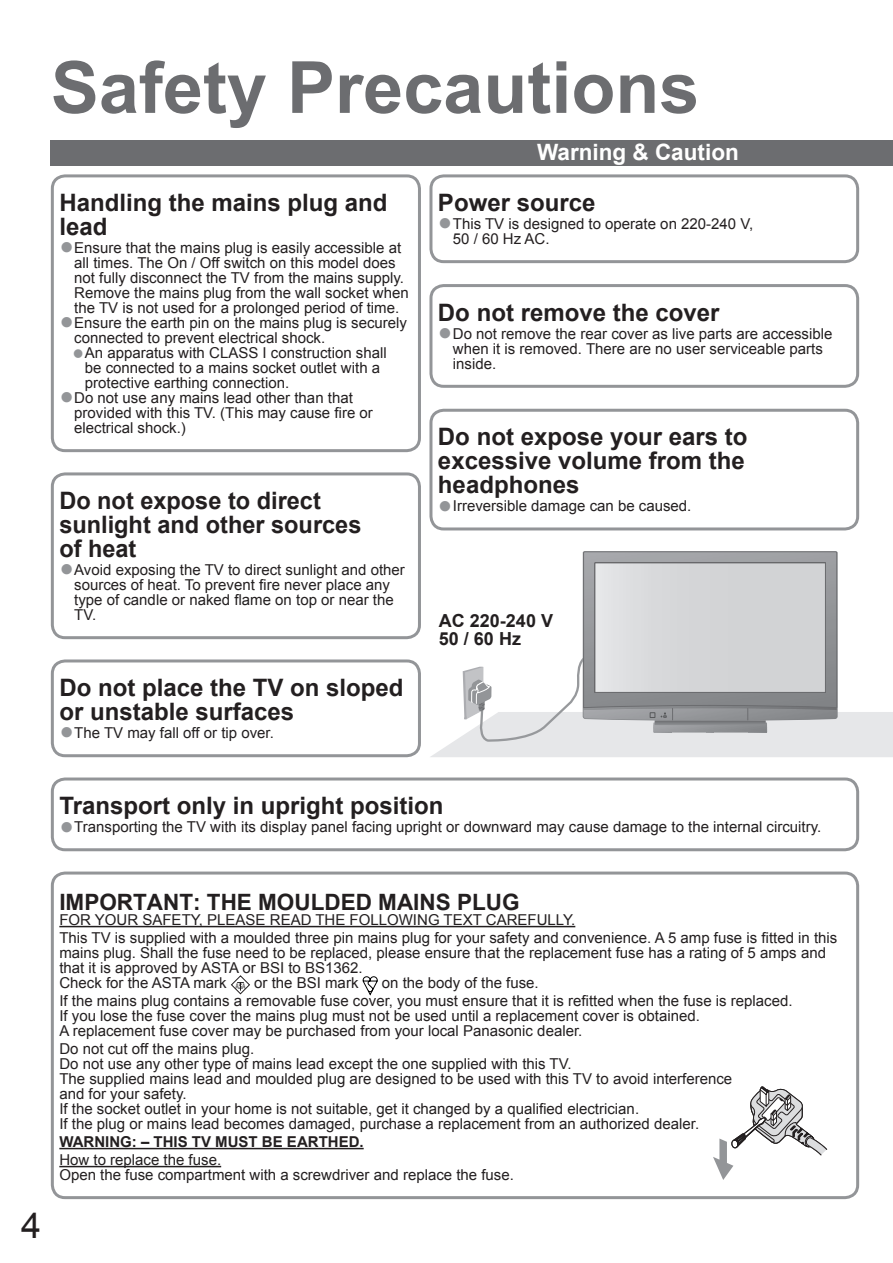
<style>
.page{position:relative;width:893px;height:1263px;background:#fff}
.page>*{position:absolute;margin:0;border:0;box-sizing:border-box;transform-origin:0 0}
.t1{font:700 72px "Arial";color:#6c6d70}
.t2{font:36px "Arial";color:#231f20}
.t3{font:700 24px/24px "Arial";color:#231f20}
.t4{font:700 22.5px "Arial";color:#231f20}
.t5{font:700 22.5px "Arial";color:#fff}
.t6{font:700 18px/18px "Arial";color:#231f20}
.t7{font:15px/15px "Arial";color:#231f20}
.t8{font:700 15px "Arial";color:#231f20}
.s1{font-size:41.25px;color:#939598}
.s2{font-size:34.5px;color:#939598}
.s3{font-size:7.95px}
</style>
<div class="page">
<div style="left:51px;top:140px;width:841px;height:26px;background:#6c6d70"></div>
<div style="left:51px;top:472px;width:370px;height:167px;border:3px solid #939598;border-radius:13px"></div>
<div style="left:51px;top:174px;width:370px;height:278px;border:3px solid #939598;border-radius:13px"></div>
<div style="left:51px;top:659px;width:370px;height:98px;border:3px solid #939598;border-radius:13px"></div>
<div style="left:429px;top:174px;width:430px;height:89px;border:3px solid #939598;border-radius:13px"></div>
<div style="left:429px;top:284px;width:430px;height:104px;border:3px solid #939598;border-radius:13px"></div>
<div style="left:429px;top:409px;width:430px;height:121px;border:3px solid #939598;border-radius:13px"></div>
<div style="left:51px;top:778px;width:808px;height:73px;border:3px solid #939598;border-radius:13px"></div>
<svg style="left:430px;top:551px;width:462px;height:206px"></svg>
<div style="left:51px;top:872px;width:808px;height:327px;border:3px solid #939598;border-radius:13px"></div>
<hr style="left:59px;top:926px;width:516px;height:1px;background:#231f20">
<hr style="left:59px;top:1148px;width:304px;height:1px;background:#231f20">
<hr style="left:59px;top:1166px;width:162px;height:1px;background:#231f20">
<svg style="left:231px;top:975px;width:19px;height:20px"></svg>
<svg style="left:362px;top:976px;width:15px;height:19px"></svg>
<svg style="left:713px;top:1087px;width:114px;height:93px"></svg>
<h1 class="t1" style="left:51px;top:48px;width:650px">Safety Precautions</h1>
<h3 class="t5" style="left:537px;top:140px;width:203px">Warning &amp; Caution</h3>
<h3 class="t3" style="left:59px;top:191px;width:330px">Handling the mains plug and lead</h3>
<p class="t7" style="left:74px;top:240px;width:336px;text-indent:-15px"><span class="s1">•</span> Ensure that the mains plug is easily accessible at all times. The On / Off switch on this model does not fully disconnect the TV from the mains supply.<br>Remove the mains plug from the wall socket when the TV is not used for a prolonged period of time.</p>
<p class="t7" style="left:74px;top:315px;width:334px;text-indent:-15px"><span class="s1">•</span> Ensure the earth pin on the mains plug is securely connected to prevent electrical shock.</p>
<p class="t7" style="left:85px;top:345px;width:303px;text-indent:-13px"><span class="s2">•</span> An apparatus with CLASS I construction shall be connected to a mains socket outlet with a protective earthing connection.</p>
<p class="t7" style="left:74px;top:390px;width:300px;text-indent:-15px"><span class="s1">•</span> Do not use any mains lead other than that provided with this TV. (This may cause fire or electrical shock.)</p>
<h3 class="t3" style="left:59px;top:489px;width:303px">Do not expose to direct sunlight and other sources of heat</h3>
<p class="t7" style="left:74px;top:562px;width:332px;text-indent:-15px"><span class="s1">•</span> Avoid exposing the TV to direct sunlight and other sources of heat. To prevent fire never place any type of candle or naked flame on top or near the TV.</p>
<h3 class="t3" style="left:59px;top:676px;width:346px">Do not place the TV on sloped or unstable surfaces</h3>
<p class="t7" style="left:59px;top:725px;width:216px"><span class="s1">•</span> The TV may fall off or tip over.</p>
<h3 class="t3" style="left:438px;top:191px;width:159px">Power source</h3>
<p class="t7" style="left:453px;top:216px;width:302px;text-indent:-15px"><span class="s1">•</span> This TV is designed to operate on 220-240 V,<br>50 / 60 Hz AC.</p>
<h3 class="t3" style="left:438px;top:300px;width:283px">Do not remove the cover</h3>
<p class="t7" style="left:453px;top:326px;width:381px;text-indent:-15px"><span class="s1">•</span> Do not remove the rear cover as live parts are accessible when it is removed. There are no user serviceable parts inside.</p>
<h3 class="t3" style="left:438px;top:425px;width:311px;text-align:justify">Do not expose your ears to excessive volume from the headphones</h3>
<p class="t7" style="left:438px;top:499px;width:255px"><span class="s1">•</span> Irreversible damage can be caused.</p>
<p class="t6" style="left:439px;top:612px;width:116px">AC 220-240 V<br>50 / 60 Hz</p>
<h3 class="t3" style="left:59px;top:794px;width:386px">Transport only in upright position</h3>
<p class="t7" style="left:59px;top:819px;width:763px"><span class="s1">•</span> Transporting the TV with its display panel facing upright or downward may cause damage to the internal circuitry.</p>
<h2 class="t2" style="left:21px;top:1206px;width:22px">4</h2>
<h3 class="t4" style="left:59px;top:890px;width:461px">IMPORTANT: THE MOULDED MAINS PLUG</h3>
<p class="t7" style="left:59px;top:911px;width:779px;line-height:18px">FOR YOUR SAFETY, PLEASE READ THE FOLLOWING TEXT CAREFULLY.<br>This TV is supplied with a moulded three pin mains plug for your safety and convenience. A 5 amp fuse is fitted in this</p>
<p class="t7" style="left:59px;top:945px;width:768px">mains plug. Shall the fuse need to be replaced, please ensure that the replacement fuse has a rating of 5 amps and that it is approved by ASTA or BSI to BS1362.<br>Check for the ASTA mark <span class="s3">ASA</span> or the BSI mark</p>
<p class="t7" style="left:59px;top:974px;width:734px;line-height:18px;text-indent:322px">on the body of the fuse.<br>If the mains plug contains a removable fuse cover, you must ensure that it is refitted when the fuse is replaced.</p>
<p class="t7" style="left:59px;top:1008px;width:642px">If you lose the fuse cover the mains plug must not be used until a replacement cover is obtained.<br>A replacement fuse cover may be purchased from your local Panasonic dealer.</p>
<p class="t7" style="left:59px;top:1041px;width:674px">Do not cut off the mains plug.<br>Do not use any other type of mains lead except the one supplied with this TV.<br>The supplied mains lead and moulded plug are designed to be used with this TV to avoid interference and for your safety.<br>If the socket outlet in your home is not suitable, get it changed by a qualified electrician.<br>If the plug or mains lead becomes damaged, purchase a replacement from an authorized dealer.</p>
<p class="t8" style="left:59px;top:1133px;width:306px">WARNING: – THIS TV MUST BE EARTHED.</p>
<p class="t7" style="left:59px;top:1152px;width:456px">How to replace the fuse.<br>Open the fuse compartment with a screwdriver and replace the fuse.</p>
</div>
